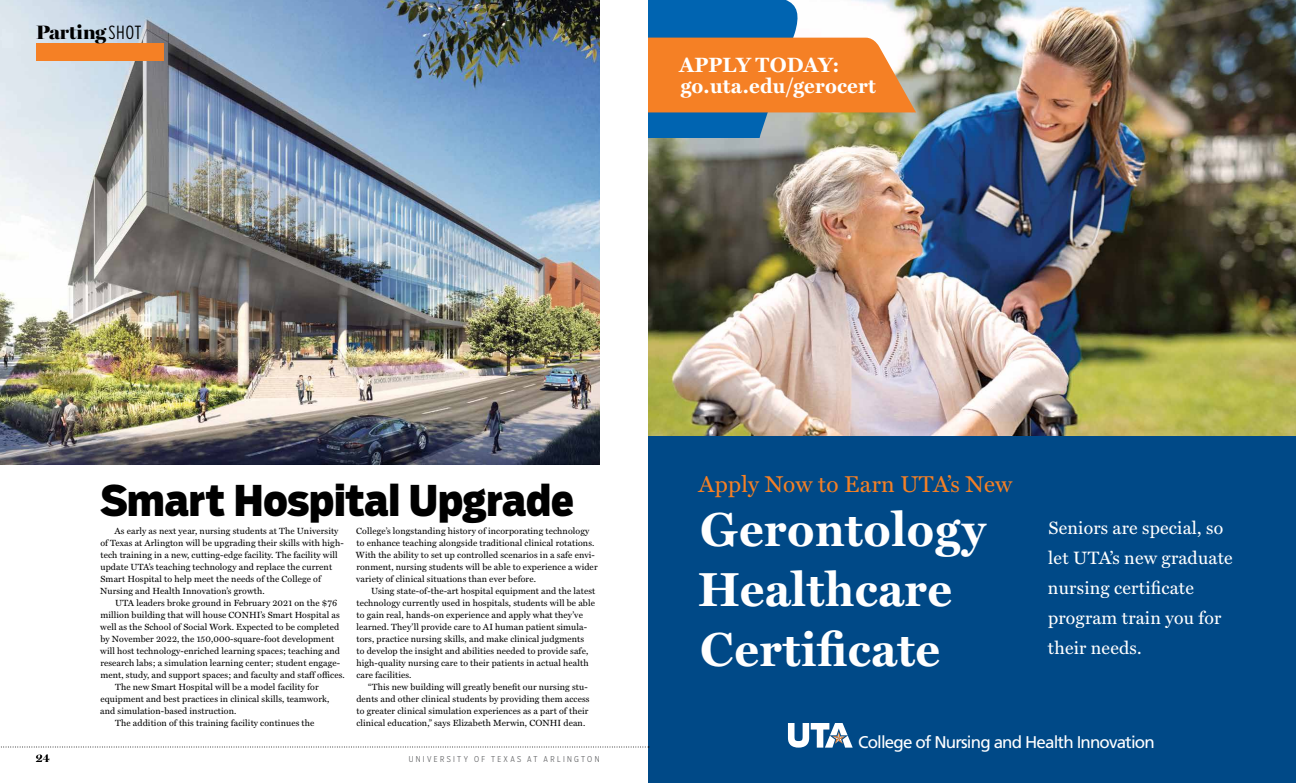
<style>
.page{position:relative;width:1296px;height:783px;background:#fff}
.page>*{position:absolute;margin:0;border:0;box-sizing:border-box;transform-origin:0 0}
.t1{font:700 48px/60px "Miller Text";letter-spacing:.01em;color:#fff}
.t2{font:900 42px "Salvo Sans Cond";letter-spacing:-.005em;color:#000}
.t3{font:23px "Miller Text";letter-spacing:.01em;color:#f58025}
.t4{font:700 20.8px/21px "Miller Text";letter-spacing:.01em;color:#fff}
.t5{font:900 19.5px "Miller Banner";letter-spacing:-.005em;color:#000}
.t6{font:18px/30px "Miller Text";letter-spacing:.01em;color:#fff}
.t7{font:16.9px "Frutiger";letter-spacing:-.05em;color:#fff}
.t8{font:600 12px "Miller Banner";color:#000}
.t9{font:9px/12px "Miller Text";letter-spacing:.01em;color:#000}
.t10{font:300 8px "Salvo Sans Cond";letter-spacing:.295em;color:#636466}
.s1{font-family:"Salvo Sans Extra Cond";font-weight:300;font-size:18px}
</style>
<div class="page">
<div style="left:648px;top:435px;width:648px;height:348px;background:#004987"></div>
<img style="left:0;top:0;width:600px;height:465px">
<div style="left:36px;top:44px;width:128px;height:18px;background:#f58025"></div>
<svg style="left:1px;top:747px;width:648px;height:1px"></svg>
<img style="left:648px;top:0;width:648px;height:435px">
<svg style="left:648px;top:0;width:268px;height:138px;background:#b28f6d"></svg>
<svg style="left:788px;top:723px;width:65px;height:25px"></svg>
<h3 class="t5" style="left:36px;top:21px;width:107px">Parting <span class="s1">SHOT</span></h3>
<h3 class="t4" style="left:679px;top:54px;width:198px">APPLY TODAY: go.uta.edu/gerocert</h3>
<h2 class="t2" style="left:101px;top:471px;width:475px">Smart Hospital Upgrade</h2>
<p class="t9" style="left:100px;top:525px;width:245px;text-indent:14px">As early as next year, nursing students at The University of Texas at Arlington will be upgrading their skills with high&shy;tech training in a new, cutting-edge facility. The facility will update UTA’s teaching technology and replace the current Smart Hospital to help meet the needs of the College of Nursing and Health Innovation’s growth.</p>
<p class="t9" style="left:115px;top:597px;width:224px">UTA leaders broke ground in February 2021 on the $76</p>
<p class="t9" style="left:100px;top:609px;width:241px">million building that will house CONHI’s Smart Hospital as</p>
<p class="t9" style="left:100px;top:621px;width:241px">well as the School of Social Work. Expected to be completed</p>
<p class="t9" style="left:100px;top:633px;width:235px">by November 2022, the 150,000-square-foot development</p>
<p class="t9" style="left:100px;top:645px;width:241px">will host technology-enriched learning spaces; teaching and</p>
<p class="t9" style="left:100px;top:657px;width:241px">research labs; a simulation learning center; student engage-</p>
<p class="t9" style="left:100px;top:669px;width:246px">ment, study, and support spaces; and faculty and staff offices.</p>
<p class="t9" style="left:115px;top:681px;width:205px">The new Smart Hospital will be a model facility for</p>
<p class="t9" style="left:100px;top:693px;width:231px">equipment and best practices in clinical skills, teamwork,</p>
<p class="t9" style="left:100px;top:705px;width:138px">and simulation-based instruction.</p>
<p class="t9" style="left:115px;top:717px;width:201px">The addition of this training facility continues the</p>
<p class="t9" style="left:356px;top:525px;width:243px">College’s longstanding history of incorporating technology to enhance teaching alongside traditional clinical rotations.<br>With the ability to set up controlled scenarios in a safe envi&shy;ronment, nursing students will be able to experience a wider variety of clinical situations than ever before.</p>
<p class="t9" style="left:356px;top:585px;width:241px;text-indent:15px">Using state-of-the-art hospital equipment and the latest technology currently used in hospitals, students will be able to gain real, hands-on experience and apply what they’ve learned. They’ll provide care to AI human patient simula&shy;tors, practice nursing skills, and make clinical judgments<br>to develop the insight and abilities needed to provide safe, high-quality nursing care to their patients in actual health care facilities.</p>
<p class="t9" style="left:356px;top:681px;width:235px;text-indent:12px">“This new building will greatly benefit our nursing stu&shy;dents and other clinical students by providing them access to greater clinical simulation experiences as a part of their clinical education,” says Elizabeth Merwin, CONHI dean.</p>
<h3 class="t8" style="left:36px;top:751px;width:15px">24</h3>
<p class="t10" style="left:409px;top:754px;width:192px">UNIVERSITY OF TEXAS AT ARLINGTON</p>
<h3 class="t3" style="left:698px;top:470px;width:315px">Apply Now to Earn UTA’s New</h3>
<h1 class="t1" style="left:698px;top:499px;width:290px">Gerontology<br>Healthcare<br>Certificate</h1>
<h3 class="t6" style="left:1048px;top:513px;width:186px">Seniors are special, so let UTA’s new graduate nursing certificate program train you for their needs.</h3>
<h3 class="t7" style="left:858px;top:732px;width:298px">College of Nursing and Health Innovation</h3>
</div>
